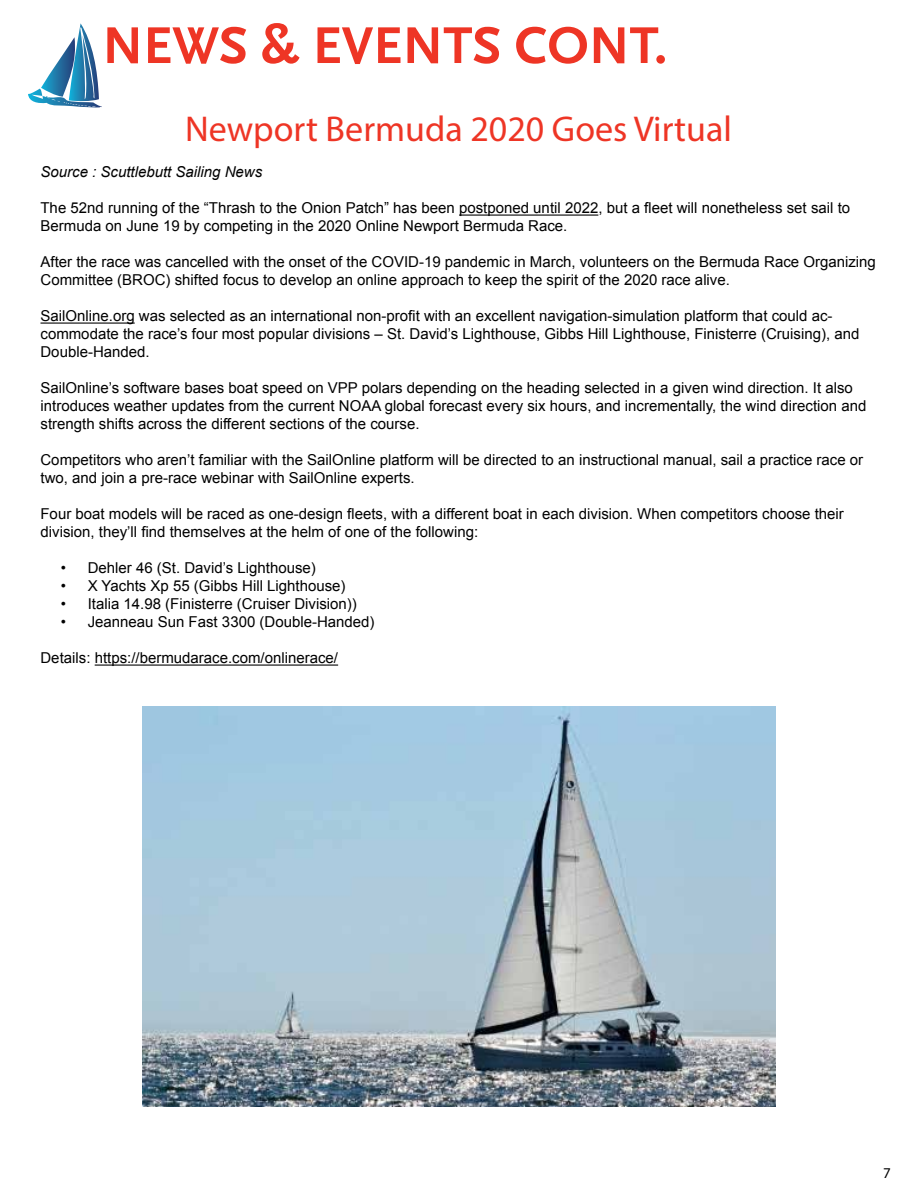
<style>
.page{position:relative;width:918px;height:1188px;background:#fff}
.page>*{position:absolute;margin:0;border:0;box-sizing:border-box;transform-origin:0 0}
.t1{font:700 54px "Scala Sans Pro";color:#ee3525}
.t2{font:36px "Myriad Pro";color:#ee3525}
.t3{font:15px/18px "Arial";color:#000}
.t4{font:italic 15px "Arial";color:#000}
.t5{font:15px "Myriad Pro";color:#000}
</style>
<div class="page">
<svg style="left:28px;top:23px;width:74px;height:85px"></svg>
<hr style="left:459px;top:215px;width:139px;height:1px;background:#000">
<hr style="left:40px;top:323px;width:95px;height:1px;background:#000">
<hr style="left:95px;top:665px;width:243px;height:1px;background:#000">
<img style="left:142px;top:707px;width:634px;height:400px">
<h1 class="t1" style="left:102px;top:14px;width:567px">NEWS &amp; EVENTS CONT.</h1>
<h2 class="t2" style="left:185px;top:107px;width:548px">Newport Bermuda 2020 Goes Virtual</h2>
<p class="t4" style="left:40px;top:163px;width:223px">Source : Scuttlebutt Sailing News</p>
<p class="t3" style="left:40px;top:199px;width:811px">The 52nd running of the “Thrash to the Onion Patch” has been postponed until 2022, but a fleet will nonetheless set sail to<br>Bermuda on June 19 by competing in the 2020 Online Newport Bermuda Race.</p>
<p class="t3" style="left:41px;top:253px;width:837px">After the race was cancelled with the onset of the COVID-19 pandemic in March, volunteers on the Bermuda Race Organizing<br>Committee (BROC) shifted focus to develop an online approach to keep the spirit of the 2020 race alive.</p>
<p class="t3" style="left:40px;top:307px;width:820px">SailOnline.org was selected as an international non-profit with an excellent navigation-simulation platform that could ac&shy;commodate the race’s four most popular divisions – St. David’s Lighthouse, Gibbs Hill Lighthouse, Finisterre (Cruising), and<br>Double-Handed.</p>
<p class="t3" style="left:40px;top:379px;width:827px">SailOnline’s software bases boat speed on VPP polars depending on the heading selected in a given wind direction. It also introduces weather updates from the current NOAA global forecast every six hours, and incrementally, the wind direction and strength shifts across the different sections of the course.</p>
<p class="t3" style="left:40px;top:451px;width:824px">Competitors who aren’t familiar with the SailOnline platform will be directed to an instructional manual, sail a practice race or two, and join a pre-race webinar with SailOnline experts.</p>
<p class="t3" style="left:40px;top:505px;width:805px">Four boat models will be raced as one-design fleets, with a different boat in each division. When competitors choose their division, they’ll find themselves at the helm of one of the following:</p>
<p class="t3" style="left:61px;top:559px;width:257px">• Dehler 46 (St. David’s Lighthouse)</p>
<p class="t3" style="left:61px;top:577px;width:286px">• X Yachts Xp 55 (Gibbs Hill Lighthouse)</p>
<p class="t3" style="left:61px;top:595px;width:298px">• Italia 14.98 (Finisterre (Cruiser Division))</p>
<p class="t3" style="left:61px;top:613px;width:315px">• Jeanneau Sun Fast 3300 (Double-Handed)</p>
<p class="t3" style="left:40px;top:649px;width:299px">Details: https://bermudarace.com/onlinerace/</p>
<p class="t5" style="left:883px;top:1163px;width:9px">7</p>
</div>
